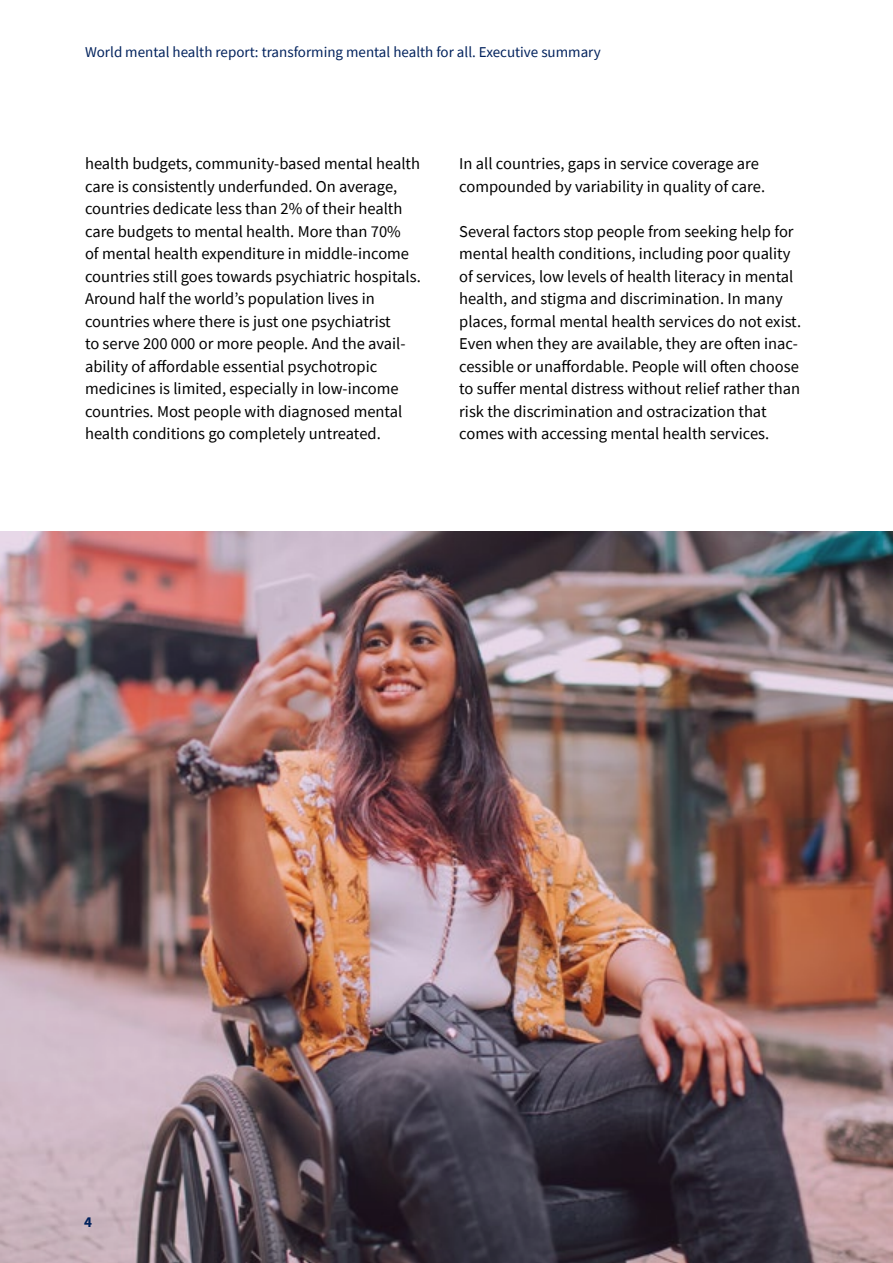
<style>
.page{position:relative;width:893px;height:1263px;background:#fff}
.page>*{position:absolute;margin:0;border:0;box-sizing:border-box;transform-origin:0 0}
.t1{font:16.5px/22.5px "Source Sans Pro";color:#000}
.t2{font:15px "Source Sans Pro";color:#00215c}
.t3{font:700 15px "Source Sans Pro";color:#00215c}
</style>
<div class="page">
<img style="left:0;top:531px;width:893px;height:732px">
<p class="t2" style="left:85px;top:42px;width:517px">World mental health report: transforming mental health for all. Executive summary</p>
<p class="t1" style="left:85px;top:152px;width:337px">health budgets, community-based mental health care is consistently underfunded. On average, countries dedicate less than 2% of their health care budgets to mental health. More than 70%<br>of mental health expenditure in middle-income countries still goes towards psychiatric hospitals.<br>Around half the world’s population lives in countries where there is just one psychiatrist<br>to serve 200 000 or more people. And the avail&shy;ability of affordable essential psychotropic medicines is limited, especially in low-income countries. Most people with diagnosed mental health conditions go completely untreated.</p>
<p class="t1" style="left:459px;top:152px;width:307px">In all countries, gaps in service coverage are compounded by variability in quality of care.</p>
<p class="t1" style="left:459px;top:220px;width:343px">Several factors stop people from seeking help for mental health conditions, including poor quality of services, low levels of health literacy in mental health, and stigma and discrimination. In many places, formal mental health services do not exist.<br>Even when they are available, they are often inac&shy;cessible or unaffordable. People will often choose to suffer mental distress without relief rather than risk the discrimination and ostracization that comes with accessing mental health services.</p>
<p class="t3" style="left:84px;top:1211px;width:9px">4</p>
</div>
